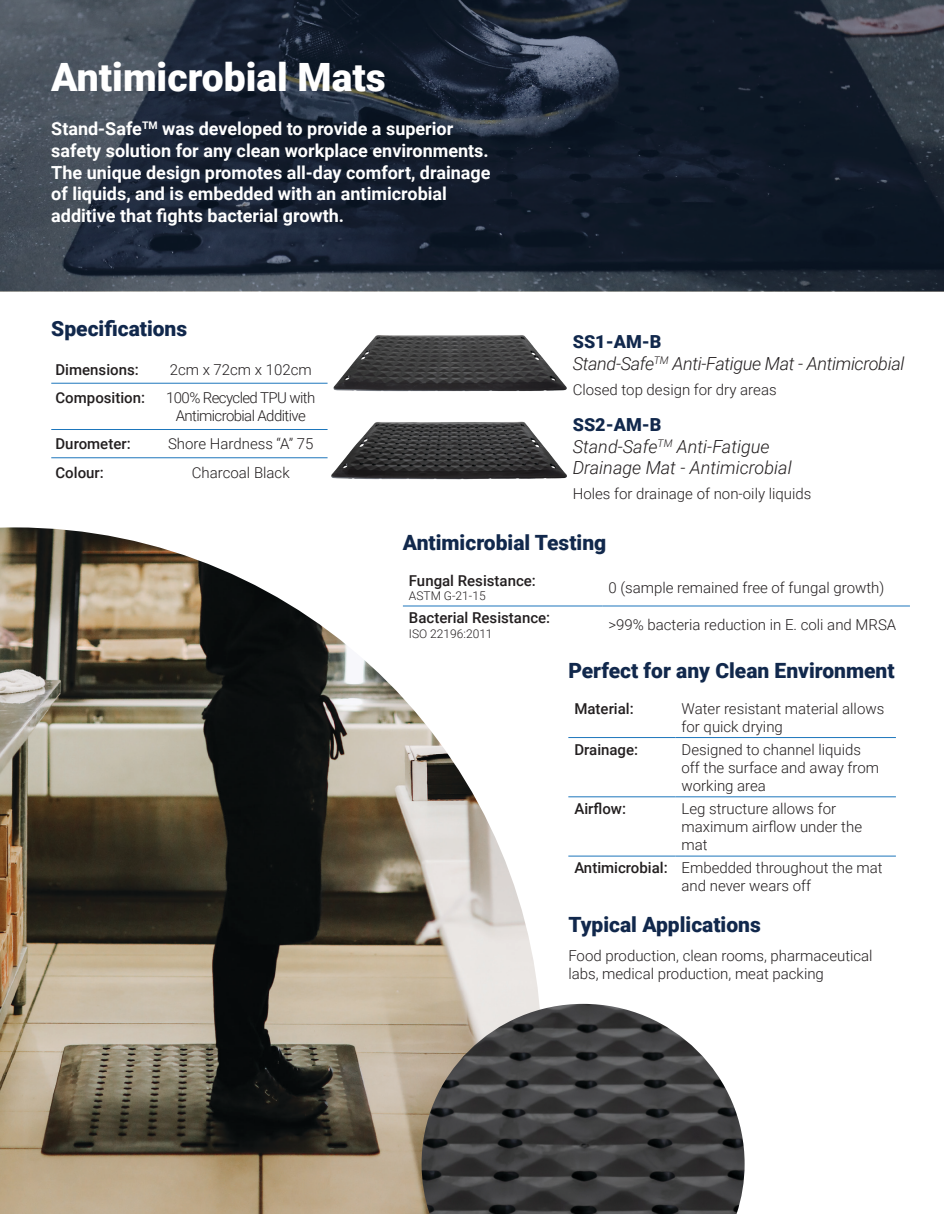
<style>
.page{position:relative;width:944px;height:1214px;background:#fff}
.page>*{position:absolute;margin:0;border:0;box-sizing:border-box;transform-origin:0 0}
.t1{font:900 39px "Roboto";color:#fff}
.t2{font:900 21px "Roboto";color:#11284c}
.t3{font:700 18px/21.6px "Roboto";color:#fff}
.t4{font:italic 300 18px "Roboto";letter-spacing:-.01em;color:#231f20}
.t5{font:900 18px "Roboto";color:#11284c}
.t6{font:300 15px/18px "Roboto";color:#231f20}
.t7{font:500 15px "Roboto";color:#231f20}
.t8{font:300 15px/18px "Roboto";letter-spacing:-.04em;color:#231f20;text-align:center}
.t9{font:300 12px "Roboto";color:#231f20}
</style>
<div class="page">
<img style="left:0;top:527px;width:541px;height:687px">
<img style="left:327px;top:421px;width:240px;height:59px">
<img style="left:327px;top:335px;width:240px;height:57px">
<img style="left:421px;top:1003px;width:323px;height:211px">
<hr style="left:51px;top:383px;width:103px;height:1px;background:#1d76bc">
<hr style="left:154px;top:383px;width:173px;height:1px;background:#1d76bc">
<hr style="left:51px;top:429px;width:103px;height:1px;background:#1d76bc">
<hr style="left:154px;top:429px;width:173px;height:1px;background:#1d76bc">
<hr style="left:51px;top:457px;width:103px;height:1px;background:#1d76bc">
<hr style="left:154px;top:457px;width:173px;height:1px;background:#1d76bc">
<hr style="left:403px;top:605px;width:199px;height:1px;background:#1d76bc">
<hr style="left:602px;top:605px;width:307px;height:1px;background:#1d76bc">
<hr style="left:568px;top:737px;width:107px;height:1px;background:#1d76bc">
<hr style="left:675px;top:737px;width:220px;height:1px;background:#1d76bc">
<hr style="left:568px;top:796px;width:107px;height:1px;background:#1d76bc">
<hr style="left:675px;top:796px;width:220px;height:1px;background:#1d76bc">
<hr style="left:568px;top:855px;width:107px;height:1px;background:#1d76bc">
<hr style="left:675px;top:855px;width:220px;height:1px;background:#1d76bc">
<img style="left:0;top:0;width:944px;height:291px">
<p class="t1" style="left:51px;top:50px;width:336px">Antimicrobial Mats</p>
<p class="t3" style="left:51px;top:117px;width:441px">Stand-Safe<sup>TM</sup> was developed to provide a superior safety solution for any clean workplace environments.<br>The unique design promotes all-day comfort, drainage of liquids, and is embedded with an antimicrobial additive that fights bacterial growth.</p>
<p class="t2" style="left:51px;top:314px;width:137px">Specifications</p>
<p class="t7" style="left:56px;top:359px;width:85px">Dimensions:</p>
<p class="t6" style="left:170px;top:360px;width:144px">2cm x 72cm x 102cm</p>
<p class="t7" style="left:56px;top:387px;width:91px">Composition:</p>
<p class="t8" style="left:166px;top:388px;width:151px">100% Recycled TPU with<br>Antimicrobial Additive</p>
<p class="t7" style="left:56px;top:433px;width:77px">Durometer:</p>
<p class="t6" style="left:168px;top:434px;width:147px">Shore Hardness “A” 75</p>
<p class="t7" style="left:56px;top:462px;width:50px">Colour:</p>
<p class="t6" style="left:192px;top:462px;width:99px">Charcoal Black</p>
<p class="t5" style="left:572px;top:329px;width:90px">SS1-AM-B</p>
<p class="t4" style="left:572px;top:351px;width:333px">Stand-Safe<sup>TM</sup> Anti-Fatigue Mat - Antimicrobial</p>
<p class="t6" style="left:572px;top:380px;width:205px">Closed top design for dry areas</p>
<p class="t5" style="left:572px;top:412px;width:90px">SS2-AM-B</p>
<p class="t4" style="left:572px;top:434px;width:198px">Stand-Safe<sup>TM</sup> Anti-Fatigue</p>
<p class="t4" style="left:572px;top:455px;width:220px">Drainage Mat - Antimicrobial</p>
<p class="t6" style="left:572px;top:484px;width:240px">Holes for drainage of non-oily liquids</p>
<p class="t2" style="left:403px;top:528px;width:205px">Antimicrobial Testing</p>
<p class="t7" style="left:409px;top:570px;width:128px">Fungal Resistance:</p>
<p class="t9" style="left:409px;top:587px;width:78px">ASTM G-21-15</p>
<p class="t6" style="left:608px;top:578px;width:277px">0 (sample remained free of fungal growth)</p>
<p class="t7" style="left:409px;top:607px;width:143px">Bacterial Resistance:</p>
<p class="t9" style="left:409px;top:625px;width:85px">ISO 22196:2011</p>
<p class="t6" style="left:608px;top:615px;width:289px">&gt;99% bacteria reduction in E. coli and MRSA</p>
<p class="t2" style="left:568px;top:655px;width:328px">Perfect for any Clean Environment</p>
<p class="t7" style="left:574px;top:697px;width:61px">Material:</p>
<p class="t6" style="left:681px;top:698px;width:204px">Water resistant material allows for quick drying</p>
<p class="t7" style="left:574px;top:739px;width:65px">Drainage:</p>
<p class="t6" style="left:681px;top:740px;width:199px">Designed to channel liquids off the surface and away from working area</p>
<p class="t7" style="left:574px;top:798px;width:53px">Airflow:</p>
<p class="t6" style="left:681px;top:799px;width:182px">Leg structure allows for maximum airflow under the mat</p>
<p class="t7" style="left:574px;top:857px;width:95px">Antimicrobial:</p>
<p class="t6" style="left:681px;top:858px;width:203px">Embedded throughout the mat and never wears off</p>
<p class="t2" style="left:568px;top:909px;width:194px">Typical Applications</p>
<p class="t6" style="left:568px;top:946px;width:306px">Food production, clean rooms, pharmaceutical labs, medical production, meat packing</p>
</div>
